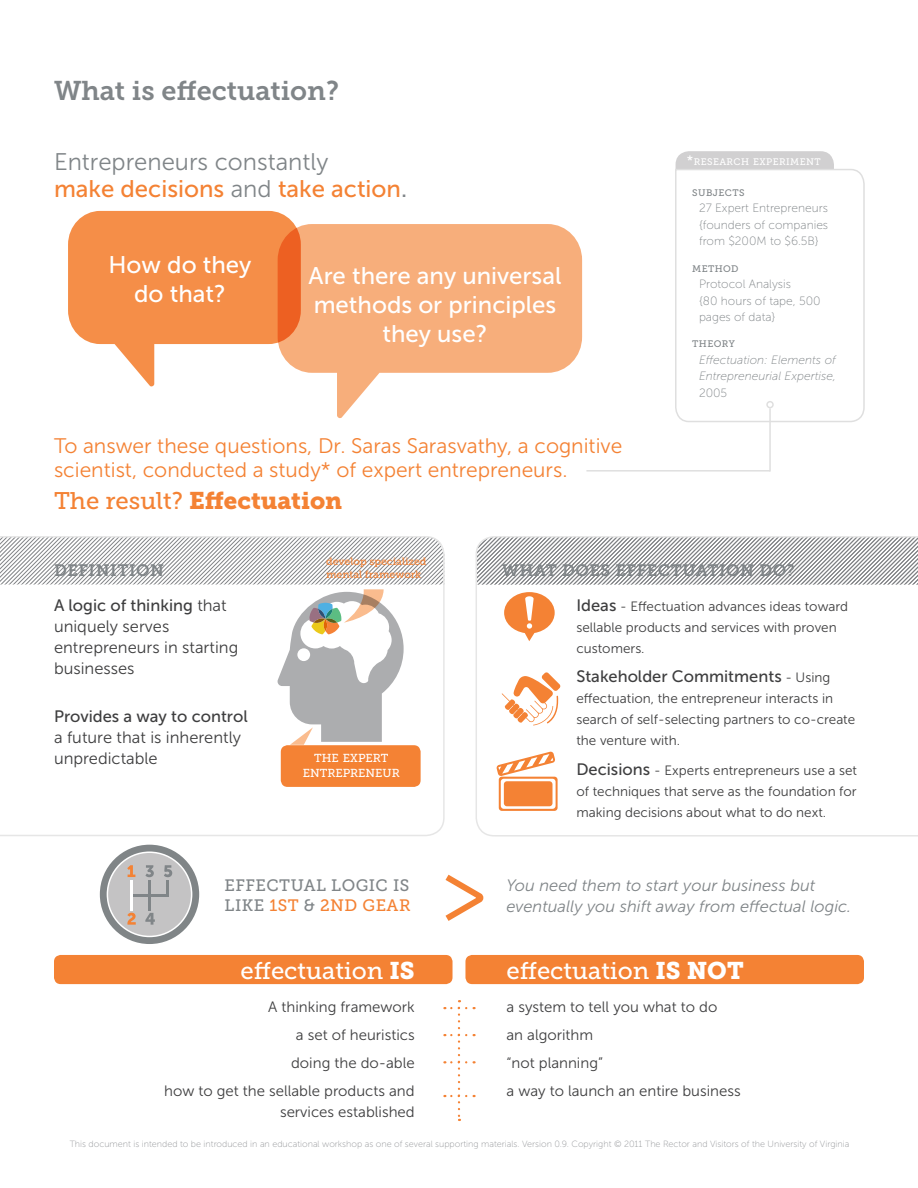
<style>
.page{position:relative;width:918px;height:1188px;background:#fff}
.page>*{position:absolute;margin:0;border:0;box-sizing:border-box;transform-origin:0 0}
.t1{font:27px "Museo Slab 700";color:#808588}
.t2{font:24px/28.8px "Museo Sans 500";color:#fff;text-align:center}
.t3{font:24px/27px "Museo Sans 300";color:#808588}
.t4{font:24px "Museo Slab 500";color:#fff}
.t5{font:24px "Museo Slab 900";color:#f48234}
.t6{font:21px/24px "Museo Sans 300";color:#f48234}
.t7{font:16.5px/21px "Museo Sans 300";color:#3e3e3f}
.t8{font:italic 16.5px/21px "Museo Sans 300";color:#808588}
.t9{font:16.5px "Museo Slab 700";letter-spacing:.03em;color:#808588}
.t10{font:16.5px/19.5px "Museo Slab 500";letter-spacing:.03em;color:#808588}
.t11{font:16.5px "Museo Sans 500";color:#3e3e3f}
.t12{font:15px/21px "Museo Sans 300";color:#3e3e3f;text-align:right}
.t13{font:13.5px/21px "Museo Sans 300";color:#3e3e3f}
.t14{font:12px/16.5px "Museo Sans 100";color:#808588;text-align:justify}
.t15{font:italic 12px/16.5px "Museo Sans 100";color:#808588;text-align:justify}
.t16{font:11.55px/15px "Museo Slab 500";color:#fff;text-align:center}
.t17{font:10.5px/12.6px "Museo Slab 500";color:#f48234}
.t18{font:9.45px "Museo Slab 500";letter-spacing:.045em;color:#808588}
.t19{font:9.45px "Museo Slab 500";letter-spacing:.045em;color:#fff}
.t20{font:9px "Museo Sans 100";color:#939598}
.s1{font-family:"Museo Sans 500";color:#f48234}
.s2{font-family:"Museo Sans 500"}
.s3{font-family:"Museo Slab 500"}
.s4{font-size:13.5px}
.s5{font-style:normal}
.s6{color:#f48234}
.s7{font-family:"Museo Sans 500";font-size:16.5px}
.s8{font-family:"Museo Sans 300";font-size:13.5px}
.s9{font-family:"Museo Slab 900"}
</style>
<div class="page">
<svg style="left:68px;top:211px;width:226px;height:176px"></svg>
<svg style="left:278px;top:224px;width:304px;height:195px;fill:#f7ae7b"></svg>
<div style="left:465px;top:955px;width:399px;height:29px;background:#f48234;border-radius:7px"></div>
<div style="left:54px;top:955px;width:399px;height:29px;background:#f48234;border-radius:7px"></div>
<svg style="left:0;top:536px;width:445px;height:300px"></svg>
<svg style="left:476px;top:536px;width:442px;height:301px"></svg>
<div style="left:676px;top:151px;width:158px;height:97px;background:#d1d0d1;border-radius:14px"></div>
<svg style="left:675px;top:168px;width:190px;height:254px"></svg>
<svg style="left:444px;top:1000px;width:22px;height:121px"></svg>
<svg style="left:502px;top:672px;width:59px;height:53px"></svg>
<svg style="left:496px;top:751px;width:62px;height:60px"></svg>
<div style="left:504px;top:781px;width:48px;height:25px;background:#f48234;border-radius:3px"></div>
<div style="left:281px;top:745px;width:140px;height:42px;background:#f48234;border-radius:7px"></div>
<hr style="left:586px;top:470px;width:184px;height:2px;background:#dfdfdf">
<hr style="left:769px;top:408px;width:2px;height:64px;background:#dfdfdf">
<div style="left:766px;top:401px;width:8px;height:7px;border:2px solid #dfdfdf;border-radius:50%"></div>
<div style="left:100px;top:845px;width:99px;height:99px;background:#808587;border-radius:50%"></div>
<div style="left:107px;top:852px;width:85px;height:84px;background:#c4c3c4;border-radius:50%"></div>
<div style="left:107px;top:851px;width:85px;height:86px;border:2px solid #fff;border-radius:50%"></div>
<hr style="left:149px;top:880px;width:2px;height:31px;background:#808588">
<hr style="left:132px;top:894px;width:36px;height:3px;background:#808588">
<svg style="left:145px;top:865px;width:9px;height:12px"></svg>
<svg style="left:145px;top:913px;width:10px;height:12px"></svg>
<svg style="left:164px;top:865px;width:8px;height:32px"></svg>
<hr style="left:130px;top:880px;width:3px;height:31px;background:#fff">
<svg style="left:127px;top:865px;width:8px;height:12px"></svg>
<svg style="left:127px;top:913px;width:9px;height:12px"></svg>
<svg style="left:504px;top:592px;width:51px;height:49px"></svg>
<svg style="left:445px;top:874px;width:39px;height:47px"></svg>
<svg style="left:0;top:537px;width:444px;height:208px"></svg>
<p class="t1" style="left:54px;top:76px;width:287px">What is effectuation?</p>
<p class="t3" style="left:54px;top:148px;width:355px">Entrepreneurs constantly<br><span class="s1">make decisions</span> and <span class="s1">take action</span><span class="s2">.</span></p>
<p class="t2" style="left:108px;top:250px;width:145px">How do they do that?</p>
<p class="t2" style="left:309px;top:262px;width:254px">Are there any universal methods or principles they use?</p>
<p class="t6" style="left:54px;top:434px;width:570px">To answer these questions, Dr. Saras Sarasvathy, a cognitive scientist, conducted a study* of expert entrepreneurs.</p>
<p class="t5" style="left:54px;top:487px;width:290px"><span class="s3">The result?</span> Effectuation</p>
<p class="t19" style="left:687px;top:156px;width:135px"><span class="s4">*</span>RESEARCH EXPERIMENT</p>
<p class="t18" style="left:692px;top:187px;width:54px">SUBJECTS</p>
<p class="t14" style="left:699px;top:200px;width:131px">27 Expert Entrepreneurs {founders of companies from $200M to $6.5B}</p>
<p class="t18" style="left:692px;top:263px;width:48px">METHOD</p>
<p class="t14" style="left:699px;top:276px;width:93px">Protocol Analysis</p>
<p class="t14" style="left:699px;top:292px;width:123px">{80 hours of tape, 500 pages of data}</p>
<p class="t18" style="left:692px;top:339px;width:44px">THEORY</p>
<p class="t15" style="left:699px;top:352px;width:139px">Effectuation: Elements of Entrepreneurial Expertise, <span class="s5">2005</span></p>
<p class="t9" style="left:54px;top:561px;width:112px">DEFINITION</p>
<p class="t7" style="left:54px;top:595px;width:186px"><span class="s2">A logic of thinking</span> that uniquely serves entrepreneurs in starting businesses</p>
<p class="t7" style="left:54px;top:706px;width:195px"><span class="s2">Provides a way to control </span>a future that is inherently unpredictable</p>
<p class="t17" style="left:326px;top:555px;width:102px">develop specialized mental framework</p>
<p class="t16" style="left:303px;top:750px;width:99px">THE EXPERT<br>ENTREPRENEUR</p>
<p class="t10" style="left:225px;top:876px;width:187px">EFFECTUAL LOGIC IS<br>LIKE <span class="s6">1ST</span> &amp; <span class="s6">2ND GEAR</span></p>
<p class="t9" style="left:502px;top:561px;width:294px">WHAT DOES EFFECTUATION DO?</p>
<p class="t13" style="left:576px;top:596px;width:273px"><span class="s7">Ideas</span> - Effectuation advances ideas toward sellable products and services with proven customers.</p>
<p class="t11" style="left:576px;top:668px;width:255px">Stakeholder Commitments <span class="s8">- Using</span></p>
<p class="t13" style="left:576px;top:688px;width:280px">effectuation, the entrepreneur interacts in search of self-selecting partners to co-create the venture with.</p>
<p class="t13" style="left:576px;top:760px;width:282px;text-align:justify"><span class="s7">Decisions</span> - Experts entrepreneurs use a set of techniques that serve as the foundation for making decisions about what to do next.</p>
<p class="t8" style="left:507px;top:875px;width:346px">You need them to start your business but eventually you shift away from effectual logic.</p>
<p class="t4" style="left:241px;top:957px;width:176px">effectuation <span class="s9">IS</span></p>
<p class="t4" style="left:507px;top:957px;width:239px">effectuation <span class="s9">IS NOT</span></p>
<p class="t12" style="left:268px;top:997px;width:148px">A thinking framework</p>
<p class="t12" style="left:296px;top:1025px;width:120px">a set of heuristics</p>
<p class="t12" style="left:291px;top:1052px;width:125px">doing the do-able</p>
<p class="t12" style="left:164px;top:1080px;width:252px">how to get the sellable products and services established</p>
<p class="t12" style="left:507px;top:997px;width:212px">a system to tell you what to do</p>
<p class="t12" style="left:507px;top:1025px;width:88px">an algorithm</p>
<p class="t12" style="left:507px;top:1052px;width:98px">“not planning”</p>
<p class="t12" style="left:507px;top:1080px;width:236px">a way to launch an entire business</p>
<p class="t20" style="left:70px;top:1139px;width:781px">This document is intended to be introduced in an educational workshop as one of several supporting materials. Version 0.9. Copyright © 2011 The Rector and Visitors of the University of Virginia</p>
</div>
